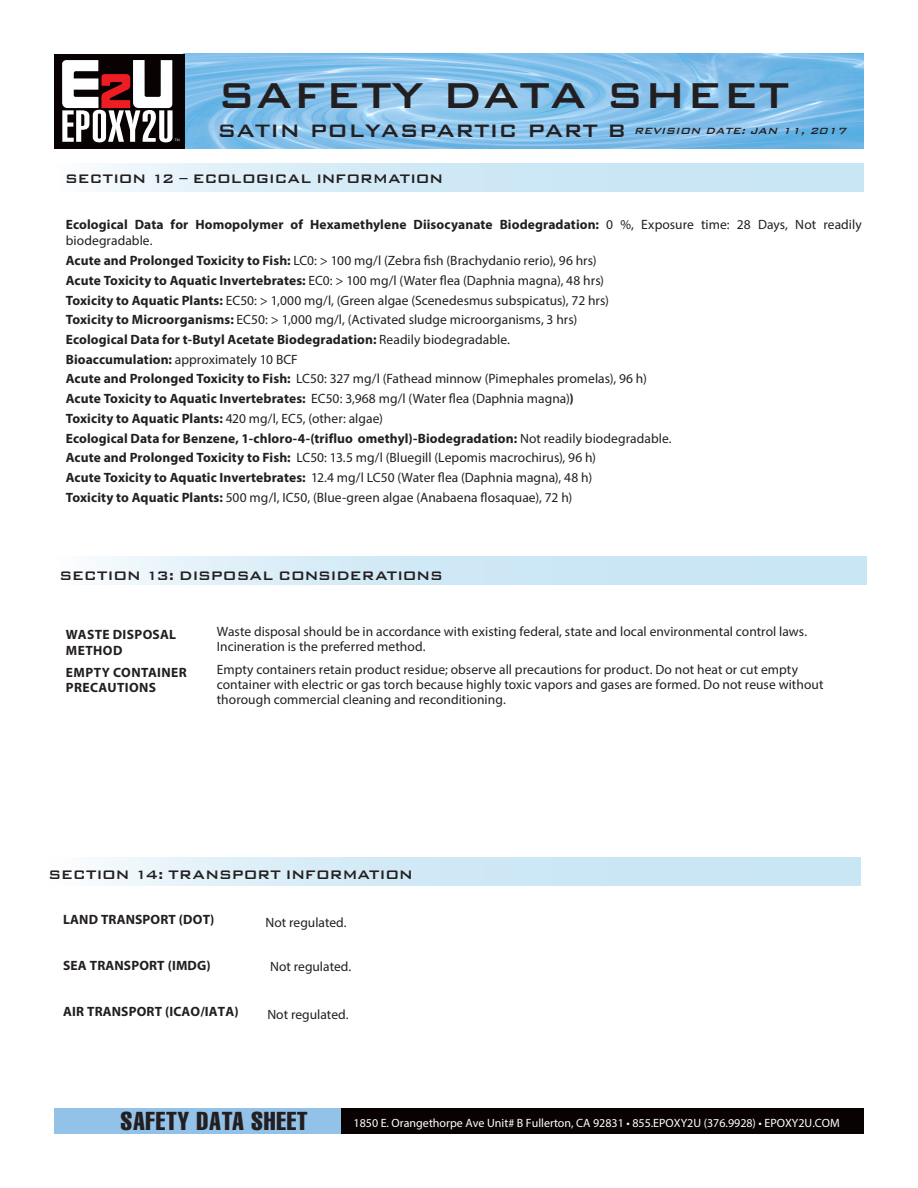
<style>
.page{position:relative;width:918px;height:1188px;background:#fff}
.page>*{position:absolute;margin:0;border:0;box-sizing:border-box;transform-origin:0 0}
.t1{font:500 48px "Bank Gothic BT";color:#231f20}
.t2{font:extra-condensed 25.5px "Helvetica";letter-spacing:.03em;color:#231f20}
.t3{font:500 24px "Bank Gothic BT";color:#231f20}
.t4{font:500 16.5px "Bank Gothic";letter-spacing:-.045em;color:#231f20}
.t5{font:13.5px/15px "Myriad Pro";letter-spacing:.005em;color:#231f20}
.t6{font:700 13.5px/16.2px "Myriad Pro";letter-spacing:.01em;color:#231f20}
.t7{font:700 13.5px/16.2px "Myriad Pro";letter-spacing:.03em;color:#231f20}
.t8{font:12px "Myriad Pro";color:#fff}
.t9{font:italic 500 12px "Bank Gothic BT";color:#231f20}
.s1{font-weight:400}
.s2{font-weight:700}
</style>
<div class="page">
<img style="left:185px;top:54px;width:679px;height:94px">
<div style="left:54px;top:54px;width:131px;height:94px;background:#080302"></div>
<svg style="left:62px;top:60px;width:117px;height:82px"></svg>
<div style="left:341px;top:1108px;width:523px;height:26px;background:#080302"></div>
<div style="left:54px;top:1108px;width:287px;height:26px;background:#93c2e8"></div>
<div style="left:57px;top:557px;width:810px;height:28px;background:linear-gradient(to right,#ecf5fb,#bfe1f2)"></div>
<div style="left:54px;top:163px;width:810px;height:28px;background:linear-gradient(to right,#ecf6fb,#bfe1f2)"></div>
<div style="left:51px;top:858px;width:810px;height:28px;background:linear-gradient(to right,#edf6fb,#bfe1f2)"></div>
<h1 class="t1" style="left:217px;top:69px;width:573px">SAFETY DATA SHEET</h1>
<h3 class="t3" style="left:217px;top:118px;width:410px">SATIN POLYASPARTIC PART B</h3>
<p class="t9" style="left:634px;top:125px;width:217px">REVISION DATE: JAN 11, 2017</p>
<p class="t4" style="left:65px;top:166px;width:380px">SECTION 12 – ECOLOGICAL INFORMATION</p>
<p class="t6" style="left:66px;top:216px;width:797px">Ecological Data for Homopolymer of Hexamethylene Diisocyanate Biodegradation: <span class="s1">0 %, Exposure time: 28 Days, Not readily biodegradable.</span></p>
<p class="t5" style="left:66px;top:253px;width:532px"><span class="s2">Acute and Prolonged Toxicity to Fish:</span> LC0: &gt; 100 mg/l (Zebra fish (Brachydanio rerio), 96 hrs)</p>
<p class="t5" style="left:66px;top:273px;width:540px"><span class="s2">Acute Toxicity to Aquatic Invertebrates:</span> EC0: &gt; 100 mg/l (Water flea (Daphnia magna), 48 hrs)</p>
<p class="t5" style="left:66px;top:292px;width:545px"><span class="s2">Toxicity to Aquatic Plants:</span> EC50: &gt; 1,000 mg/l, (Green algae (Scenedesmus subspicatus), 72 hrs)</p>
<p class="t5" style="left:66px;top:312px;width:513px"><span class="s2">Toxicity to Microorganisms:</span> EC50: &gt; 1,000 mg/l, (Activated sludge microorganisms, 3 hrs)</p>
<p class="t6" style="left:66px;top:331px;width:446px">Ecological Data for t-Butyl Acetate Biodegradation: <span class="s1">Readily biodegradable.</span></p>
<p class="t5" style="left:66px;top:351px;width:233px"><span class="s2">Bioaccumulation:</span> approximately 10 BCF</p>
<p class="t5" style="left:66px;top:371px;width:583px"><span class="s2">Acute and Prolonged Toxicity to Fish:</span> LC50: 327 mg/l (Fathead minnow (Pimephales promelas), 96 h)</p>
<p class="t5" style="left:66px;top:391px;width:509px"><span class="s2">Acute Toxicity to Aquatic Invertebrates:</span> EC50: 3,968 mg/l (Water flea (Daphnia magna)<span class="s2">)</span></p>
<p class="t5" style="left:66px;top:411px;width:319px"><span class="s2">Toxicity to Aquatic Plants:</span> 420 mg/l, EC5, (other: algae)</p>
<p class="t6" style="left:66px;top:429px;width:607px">Ecological Data for Benzene, 1-chloro-4-(trifluo omethyl)-Biodegradation: <span class="s1">Not readily biodegradable.</span></p>
<p class="t5" style="left:66px;top:450px;width:532px"><span class="s2">Acute and Prolonged Toxicity to Fish:</span> LC50: 13.5 mg/l (Bluegill (Lepomis macrochirus), 96 h)</p>
<p class="t5" style="left:66px;top:470px;width:528px"><span class="s2">Acute Toxicity to Aquatic Invertebrates:</span> 12.4 mg/l LC50 (Water flea (Daphnia magna), 48 h)</p>
<p class="t5" style="left:66px;top:489px;width:508px"><span class="s2">Toxicity to Aquatic Plants:</span> 500 mg/l, IC50, (Blue-green algae (Anabaena flosaquae), 72 h)</p>
<p class="t4" style="left:59px;top:563px;width:386px">SECTION 13: DISPOSAL CONSIDERATIONS</p>
<p class="t7" style="left:66px;top:626px;width:112px">WASTE DISPOSAL<br>METHOD</p>
<p class="t5" style="left:217px;top:623px;width:592px">Waste disposal should be in accordance with existing federal, state and local environmental control laws.<br>Incineration is the preferred method.</p>
<p class="t7" style="left:66px;top:665px;width:123px;line-height:15px">EMPTY CONTAINER<br>PRECAUTIONS</p>
<p class="t5" style="left:217px;top:662px;width:608px">Empty containers retain product residue; observe all precautions for product. Do not heat or cut empty container with electric or gas torch because highly toxic vapors and gases are formed. Do not reuse without thorough commercial cleaning and reconditioning.</p>
<p class="t4" style="left:48px;top:861px;width:367px">SECTION 14: TRANSPORT INFORMATION</p>
<p class="t6" style="left:63px;top:911px;width:153px">LAND TRANSPORT (DOT)</p>
<p class="t5" style="left:266px;top:914px;width:83px">Not regulated.</p>
<p class="t6" style="left:63px;top:957px;width:149px">SEA TRANSPORT (IMDG)</p>
<p class="t6" style="left:63px;top:1003px;width:177px">AIR TRANSPORT (ICAO/IATA)</p>
<p class="t5" style="left:270px;top:959px;width:83px">Not regulated.</p>
<p class="t5" style="left:267px;top:1007px;width:83px">Not regulated.</p>
<h2 class="t2" style="left:120px;top:1105px;width:189px">SAFETY DATA SHEET</h2>
<p class="t8" style="left:354px;top:1115px;width:488px">1850 E. Orangethorpe Ave Unit# B Fullerton, CA 92831 • 855.EPOXY2U (376.9928) • EPOXY2U.COM</p>
</div>
